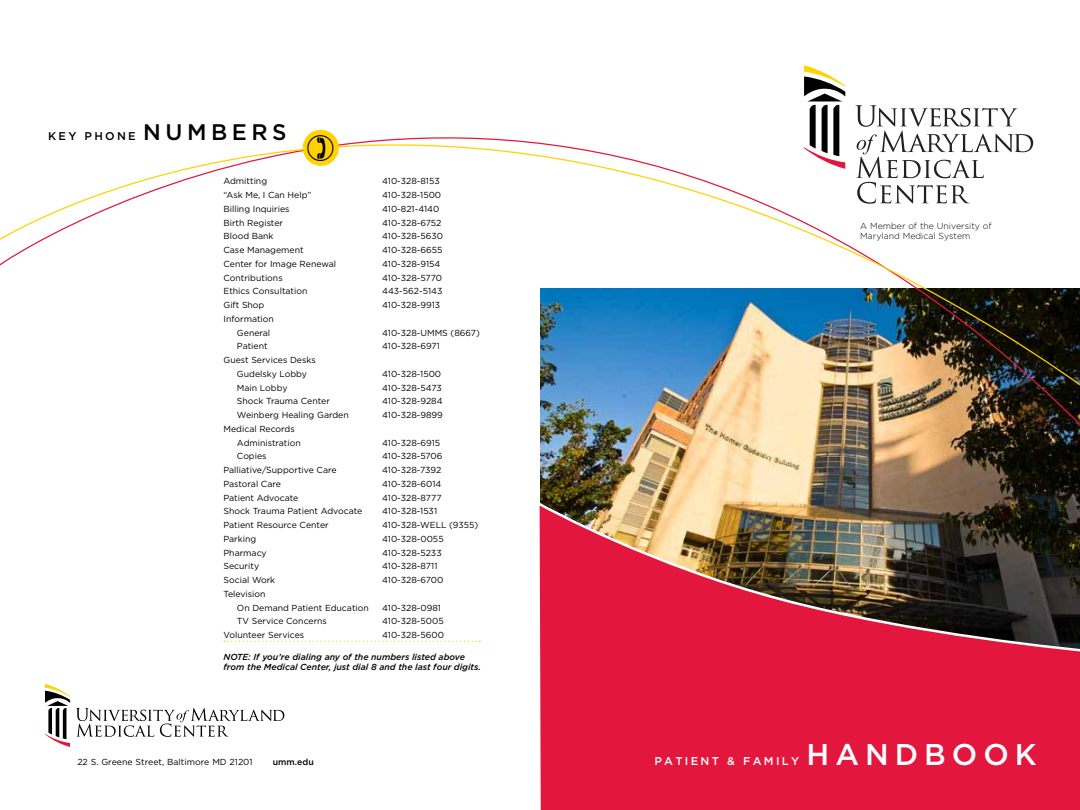
<style>
.page{position:relative;width:1080px;height:810px;background:#fff}
.page>*{position:absolute;margin:0;border:0;box-sizing:border-box;transform-origin:0 0}
.t1{font:500 30px "Gotham";letter-spacing:.2em;color:#fff}
.t2{font:500 11.25px "Gotham";letter-spacing:.2em;color:#000}
.t3{font:500 11.25px "Gotham";letter-spacing:.2em;color:#fff}
.t4{font:8.75px/13.8px "Gotham";color:#000}
.t5{font:italic 500 8.75px/10.5px "Gotham";color:#000}
.t6{font:300 8.75px/10.5px "Gotham";color:#000}
.t7{font:500 8.75px "Gotham";color:#000}
.s1{font-size:22.5px}
</style>
<div class="page">
<img style="left:540px;top:434px;width:540px;height:65px">
<img style="left:539px;top:499px;width:541px;height:311px">
<img style="left:540px;top:394px;width:540px;height:40px">
<svg style="left:0;top:85px;width:1080px;height:309px"></svg>
<div style="left:303px;top:130px;width:35px;height:35px;background:#ffd200;border-radius:50%"></div>
<div style="left:303px;top:130px;width:36px;height:36px;border:1px solid #ffd200;border-radius:50%"></div>
<svg style="left:76px;top:708px;width:208px;height:29px"></svg>
<svg style="left:45px;top:684px;width:25px;height:63px"></svg>
<svg style="left:224px;top:641px;width:256px;height:1px"></svg>
<svg style="left:855px;top:105px;width:178px;height:99px"></svg>
<svg style="left:804px;top:65px;width:41px;height:104px"></svg>
<svg style="left:308px;top:135px;width:26px;height:26px"></svg>
<p class="t2" style="left:48px;top:128px;width:240px">KEY PHO NE <span class="s1">NUMBERS</span></p>
<p class="t4" style="left:223px;top:174px;width:45px">Admitting</p>
<p class="t4" style="left:382px;top:174px;width:59px">410-328-8153</p>
<p class="t4" style="left:223px;top:188px;width:89px">“Ask Me, I Can Help”</p>
<p class="t4" style="left:382px;top:188px;width:60px">410-328-1500</p>
<p class="t4" style="left:223px;top:202px;width:68px">Billing Inquiries</p>
<p class="t4" style="left:382px;top:202px;width:59px">410-821-4140</p>
<p class="t4" style="left:223px;top:215px;width:61px">Birth Register</p>
<p class="t4" style="left:382px;top:215px;width:61px">410-328-6752</p>
<p class="t4" style="left:223px;top:229px;width:52px">Blood Bank</p>
<p class="t4" style="left:382px;top:229px;width:62px">410-328-5630</p>
<p class="t4" style="left:223px;top:243px;width:82px">Case Management</p>
<p class="t4" style="left:382px;top:243px;width:62px">410-328-6655</p>
<p class="t4" style="left:223px;top:257px;width:114px">Center for Image Renewal</p>
<p class="t4" style="left:382px;top:257px;width:60px">410-328-9154</p>
<p class="t4" style="left:223px;top:270px;width:61px">Contributions</p>
<p class="t4" style="left:382px;top:270px;width:61px">410-328-5770</p>
<p class="t4" style="left:223px;top:284px;width:85px">Ethics Consultation</p>
<p class="t4" style="left:382px;top:284px;width:62px">443-562-5143</p>
<p class="t4" style="left:223px;top:298px;width:42px">Gift Shop</p>
<p class="t4" style="left:382px;top:298px;width:60px">410-328-9913</p>
<p class="t4" style="left:237px;top:312px;width:38px;text-indent:-14px">Information<br>General</p>
<p class="t4" style="left:382px;top:325px;width:99px">410-328-UMMS (8667)</p>
<p class="t4" style="left:237px;top:339px;width:32px">Patient</p>
<p class="t4" style="left:382px;top:339px;width:59px">410-328-6971</p>
<p class="t4" style="left:223px;top:353px;width:94px;text-align:center">Guest Services Desks<br>Gudelsky Lobby</p>
<p class="t4" style="left:382px;top:367px;width:60px">410-328-1500</p>
<p class="t4" style="left:237px;top:380px;width:52px">Main Lobby</p>
<p class="t4" style="left:382px;top:380px;width:61px">410-328-5473</p>
<p class="t4" style="left:237px;top:394px;width:94px">Shock Trauma Center</p>
<p class="t4" style="left:382px;top:394px;width:62px">410-328-9284</p>
<p class="t4" style="left:237px;top:408px;width:113px">Weinberg Healing Garden</p>
<p class="t4" style="left:382px;top:408px;width:62px">410-328-9899</p>
<p class="t4" style="left:237px;top:422px;width:65px;text-indent:-14px">Medical Records<br>Administration</p>
<p class="t4" style="left:382px;top:435px;width:59px">410-328-6915</p>
<p class="t4" style="left:237px;top:449px;width:31px">Copies</p>
<p class="t4" style="left:382px;top:449px;width:62px">410-328-5706</p>
<p class="t4" style="left:223px;top:463px;width:115px">Palliative/Supportive Care</p>
<p class="t4" style="left:382px;top:463px;width:61px">410-328-7392</p>
<p class="t4" style="left:223px;top:477px;width:59px">Pastoral Care</p>
<p class="t4" style="left:382px;top:477px;width:61px">410-328-6014</p>
<p class="t4" style="left:223px;top:490px;width:76px">Patient Advocate</p>
<p class="t4" style="left:382px;top:490px;width:61px">410-328-8777</p>
<p class="t4" style="left:223px;top:504px;width:140px">Shock Trauma Patient Advocate</p>
<p class="t4" style="left:382px;top:504px;width:56px">410-328-1531</p>
<p class="t4" style="left:223px;top:518px;width:107px">Patient Resource Center</p>
<p class="t4" style="left:382px;top:518px;width:98px">410-328-WELL (9355)</p>
<p class="t4" style="left:223px;top:532px;width:34px">Parking</p>
<p class="t4" style="left:382px;top:532px;width:63px">410-328-0055</p>
<p class="t4" style="left:223px;top:545px;width:45px">Pharmacy</p>
<p class="t4" style="left:382px;top:545px;width:61px">410-328-5233</p>
<p class="t4" style="left:223px;top:559px;width:37px">Security</p>
<p class="t4" style="left:382px;top:559px;width:57px">410-328-8711</p>
<p class="t4" style="left:223px;top:573px;width:53px">Social Work</p>
<p class="t4" style="left:382px;top:573px;width:63px">410-328-6700</p>
<p class="t4" style="left:237px;top:587px;width:133px;text-indent:-14px">Television<br>On Demand Patient Education</p>
<p class="t4" style="left:382px;top:600px;width:60px">410-328-0981</p>
<p class="t4" style="left:237px;top:614px;width:92px">TV Service Concerns</p>
<p class="t4" style="left:382px;top:614px;width:63px">410-328-5005</p>
<p class="t4" style="left:223px;top:628px;width:82px">Volunteer Services</p>
<p class="t4" style="left:382px;top:628px;width:63px">410-328-5600</p>
<p class="t5" style="left:223px;top:651px;width:259px">NOTE: If you’re dialing any of the numbers listed above from the Medical Center, just dial 8 and the last four digits.</p>
<p class="t4" style="left:77px;top:755px;width:177px">22 S. Greene Street, Baltimore MD 21201</p>
<p class="t7" style="left:273px;top:756px;width:42px">UMM.EDU</p>
<p class="t6" style="left:860px;top:220px;width:133px">A Member of the University of<br>Maryland Medical System</p>
<p class="t3" style="left:654px;top:754px;width:146px">PATIENT &amp; FAMILY</p>
<h1 class="t1" style="left:807px;top:735px;width:232px">HAN DBOOK</h1>
</div>
